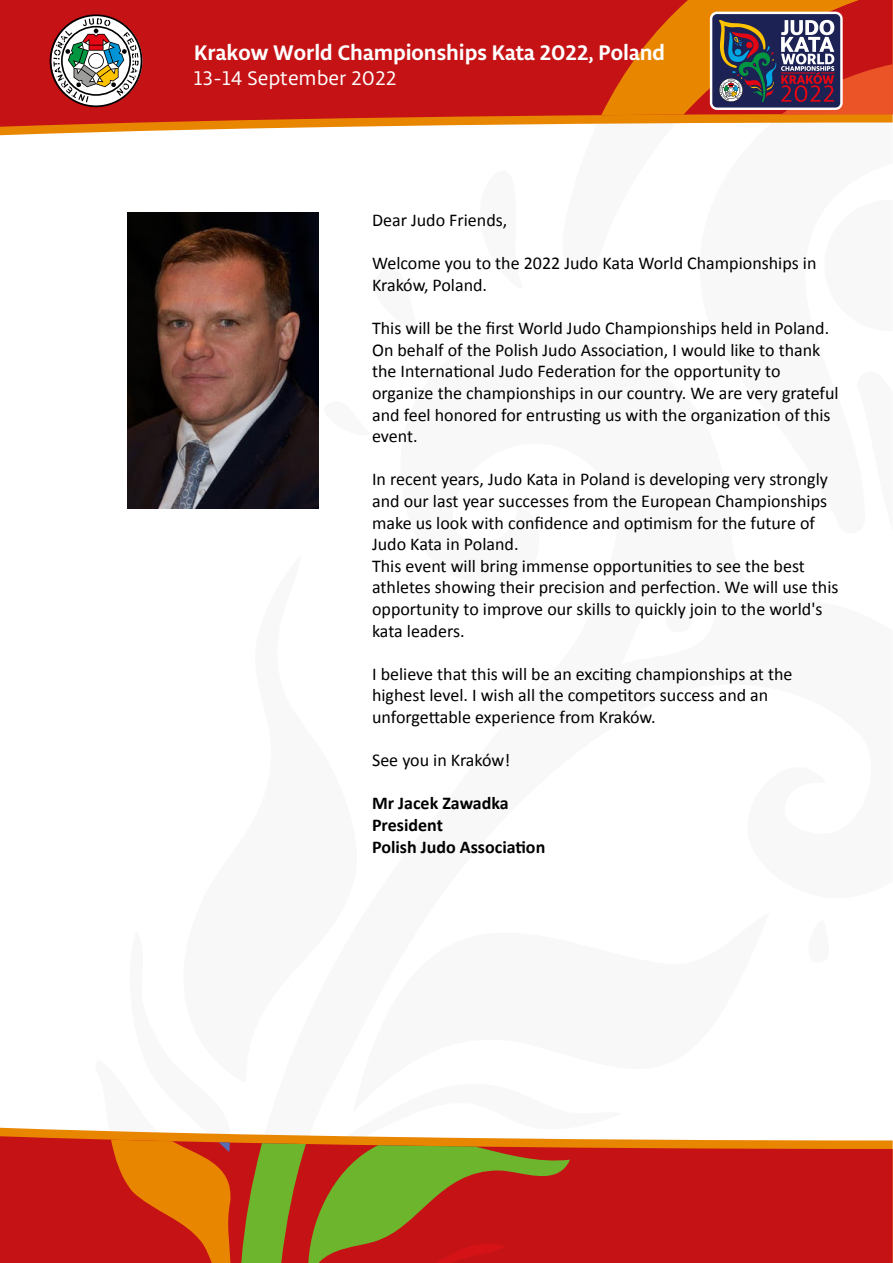
<style>
.page{position:relative;width:893px;height:1263px;background:#fff}
.page>*{position:absolute;margin:0;border:0;box-sizing:border-box;transform-origin:0 0}
.t1{font:700 22.5px "Libertad";color:#fff}
.t2{font:21px "Libertad";color:#fff}
.t3{font:18px/21.6px "Calibri";color:#000}
.t4{font:700 18px/21.6px "Calibri";color:#000}
</style>
<div class="page">
<svg style="left:0;top:1128px;width:241px;height:8px"></svg>
<svg style="left:0;top:1136px;width:893px;height:126px;background:#c81f19"></svg>
<svg style="left:241px;top:1134px;width:381px;height:128px;background:#a95922"></svg>
<svg style="left:90px;top:1128px;width:144px;height:134px;background:#d75212"></svg>
<svg style="left:0;top:127px;width:330px;height:8px"></svg>
<svg style="left:0;top:0;width:893px;height:127px;background:#c92218"></svg>
<svg style="left:50px;top:14px;width:92px;height:93px"></svg>
<svg style="left:601px;top:0;width:292px;height:115px;background:#aa5334"></svg>
<img style="left:128px;top:213px;width:191px;height:295px">
<p class="t1" style="left:194px;top:38px;width:472px">Krakow World Championships Kata 2022, Poland</p>
<p class="t2" style="left:194px;top:66px;width:204px">13-14 September 2022</p>
<p class="t3" style="left:372px;top:208px;width:137px">Dear Judo Friends,</p>
<p class="t3" style="left:372px;top:252px;width:446px">Welcome you to the 2022 Judo Kata World Championships in<br>Kraków, Poland.</p>
<p class="t3" style="left:372px;top:316px;width:468px">This will be the first World Judo Championships held in Poland.<br>On behalf of the Polish Judo Association, I would like to thank the International Judo Federation for the opportunity to organize the championships in our country. We are very grateful and feel honored for entrusting us with the organization of this event.</p>
<p class="t3" style="left:372px;top:468px;width:468px">In recent years, Judo Kata in Poland is developing very strongly and our last year successes from the European Championships make us look with confidence and optimism for the future of Judo Kata in Poland.<br>This event will bring immense opportunities to see the best athletes showing their precision and perfection. We will use this opportunity to improve our skills to quickly join to the world's kata leaders.</p>
<p class="t3" style="left:372px;top:662px;width:422px">I believe that this will be an exciting championships at the highest level. I wish all the competitors success and an unforgettable experience from Kraków.</p>
<p class="t3" style="left:372px;top:748px;width:140px">See you in Kraków!</p>
<p class="t4" style="left:372px;top:792px;width:175px">Mr Jacek Zawadka<br>President<br>Polish Judo Association</p>
</div>
